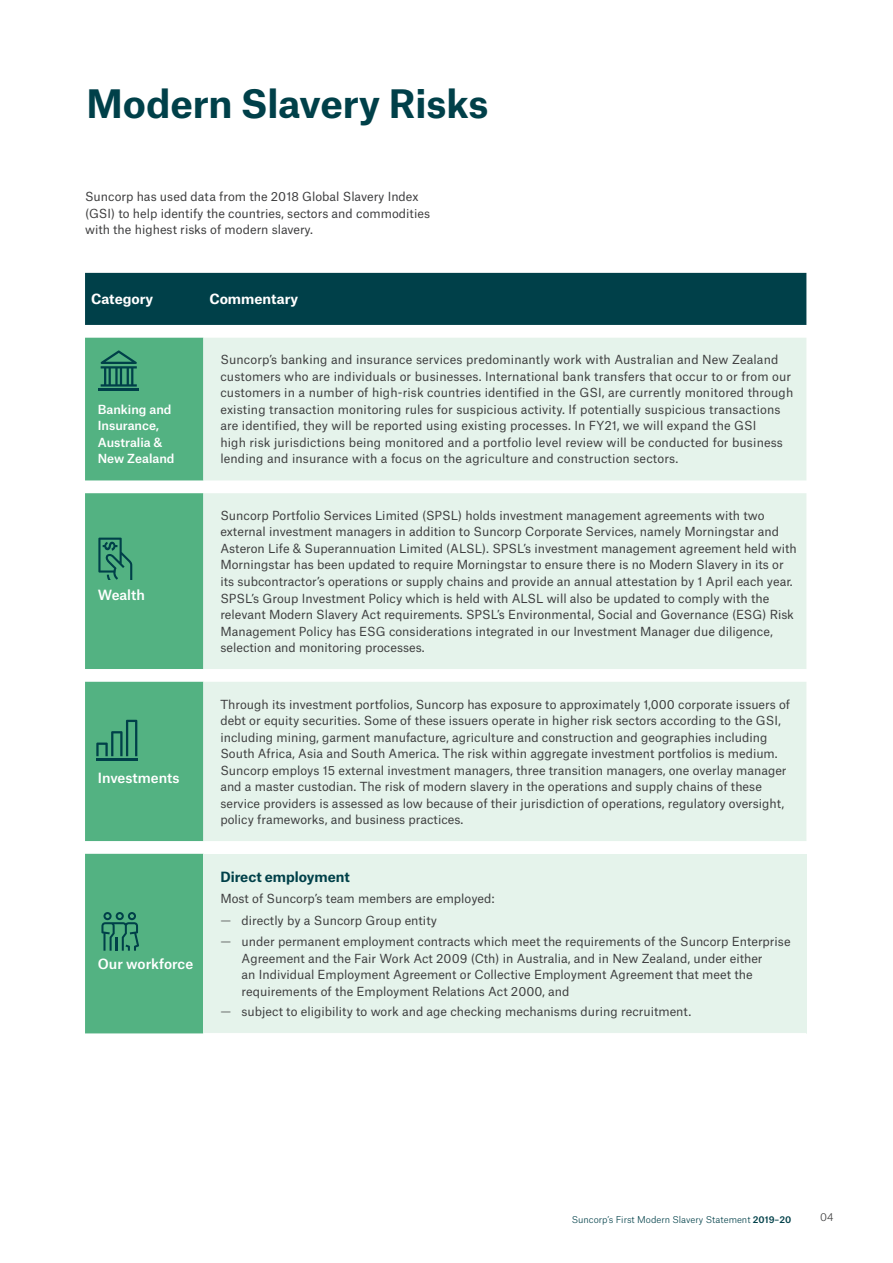
<style>
.page{position:relative;width:893px;height:1263px;background:#fff}
.page>*{position:absolute;margin:0;border:0;box-sizing:border-box;transform-origin:0 0}
.t1{font:700 37.5px "Atlas Grotesk";letter-spacing:-.005em;color:#004049}
.t2{font:500 13.5px "Atlas Grotesk";color:#fff}
.t3{font:700 13.5px "Atlas Grotesk";color:#fff}
.t4{font:700 13.5px "Atlas Grotesk";letter-spacing:-.005em;color:#004049}
.t5{font:12px/16.5px "Atlas Grotesk";color:#3e3e3f}
.t6{font:500 12px/16.5px "Atlas Grotesk";color:#fff}
.t7{font:300 10.5px "Atlas Grotesk";color:#3e3e3f}
.t8{font:300 9px "Atlas Grotesk";color:#004049}
.s1{font-weight:300}
.s2{font-weight:500}
</style>
<div class="page">
<div style="left:85px;top:273px;width:721px;height:52px;background:#004049"></div>
<div style="left:85px;top:338px;width:118px;height:695px;background:#53b282"></div>
<div style="left:203px;top:338px;width:603px;height:503px;background:#e5f3eb"></div>
<div style="left:203px;top:854px;width:603px;height:179px;background:#e5f3eb"></div>
<svg style="left:101px;top:350px;width:36px;height:37px"></svg>
<hr style="left:98px;top:389px;width:41px;height:2px;background:#004049">
<svg style="left:98px;top:538px;width:34px;height:42px"></svg>
<hr style="left:96px;top:758px;width:41px;height:3px;background:#004049">
<svg style="left:96px;top:720px;width:41px;height:36px"></svg>
<svg style="left:101px;top:912px;width:38px;height:39px"></svg>
<h1 class="t1" style="left:86px;top:73px;width:404px">Modern Slavery Risks</h1>
<p class="t5" style="left:85px;top:187px;width:347px">Suncorp has used data from the 2018 Global Slavery Index (GSI) to help identify the countries, sectors and commodities with the highest risks of modern slavery.</p>
<p class="t3" style="left:91px;top:288px;width:64px">Category</p>
<p class="t3" style="left:209px;top:288px;width:90px">Commentary</p>
<p class="t6" style="left:98px;top:400px;width:78px">Banking and<br>Insurance,<br>Australia &amp;<br>New Zealand</p>
<p class="t2" style="left:98px;top:584px;width:49px">Wealth</p>
<p class="t2" style="left:98px;top:767px;width:83px">Investments</p>
<p class="t2" style="left:98px;top:953px;width:97px">Our workforce</p>
<p class="t5" style="left:220px;top:350px;width:574px">Suncorp’s banking and insurance services predominantly work with Australian and New Zealand customers who are individuals or businesses. International bank transfers that occur to or from our customers in a number of high-risk countries identified in the GSI, are currently monitored through existing transaction monitoring rules for suspicious activity. If potentially suspicious transactions are identified, they will be reported using existing processes. In FY21, we will expand the GSI<br>high risk jurisdictions being monitored and a portfolio level review will be conducted for business lending and insurance with a focus on the agriculture and construction sectors.</p>
<p class="t5" style="left:220px;top:506px;width:578px">Suncorp Portfolio Services Limited (SPSL) holds investment management agreements with two external investment managers in addition to Suncorp Corporate Services, namely Morningstar and Asteron Life &amp; Superannuation Limited (ALSL). SPSL’s investment management agreement held with Morningstar has been updated to require Morningstar to ensure there is no Modern Slavery in its or its subcontractor’s operations or supply chains and provide an annual attestation by 1 April each year.<br>SPSL’s Group Investment Policy which is held with ALSL will also be updated to comply with the relevant Modern Slavery Act requirements. SPSL’s Environmental, Social and Governance (ESG) Risk Management Policy has ESG considerations integrated in our Investment Manager due diligence, selection and monitoring processes.</p>
<p class="t5" style="left:220px;top:694px;width:571px">Through its investment portfolios, Suncorp has exposure to approximately 1,000 corporate issuers of debt or equity securities. Some of these issuers operate in higher risk sectors according to the GSI, including mining, garment manufacture, agriculture and construction and geographies including South Africa, Asia and South America. The risk within aggregate investment portfolios is medium.<br>Suncorp employs 15 external investment managers, three transition managers, one overlay manager and a master custodian. The risk of modern slavery in the operations and supply chains of these service providers is assessed as low because of their jurisdiction of operations, regulatory oversight, policy frameworks, and business practices.</p>
<p class="t4" style="left:220px;top:865px;width:131px">Direct employment</p>
<p class="t5" style="left:220px;top:888px;width:276px">Most of Suncorp’s team members are employed:</p>
<p class="t5" style="left:220px;top:911px;width:218px"><span class="s1">—</span> directly by a Suncorp Group entity</p>
<p class="t5" style="left:242px;top:932px;width:550px;text-indent:-21px"><span class="s1">—</span> under permanent employment contracts which meet the requirements of the Suncorp Enterprise Agreement and the Fair Work Act 2009 (Cth) in Australia, and in New Zealand, under either<br>an Individual Employment Agreement or Collective Employment Agreement that meet the requirements of the Employment Relations Act 2000, and</p>
<p class="t5" style="left:220px;top:1002px;width:473px"><span class="s1">—</span> subject to eligibility to work and age checking mechanisms during recruitment.</p>
<p class="t8" style="left:572px;top:1212px;width:221px">Suncorp’s First Modern Slavery Statement <span class="s2">2019–20</span></p>
<p class="t7" style="left:820px;top:1208px;width:15px">04</p>
</div>
